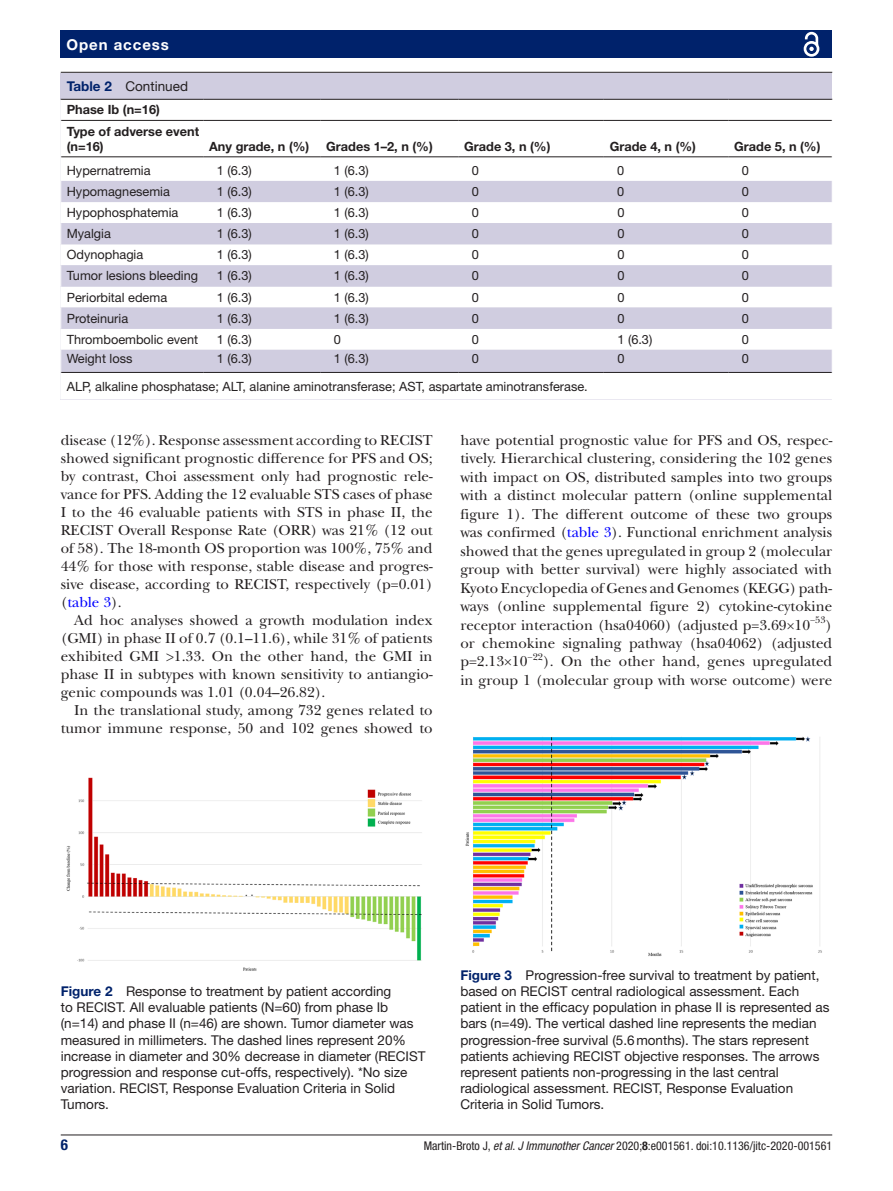
<style>
.page{position:relative;width:893px;height:1191px;background:#fff}
.page>*{position:absolute;margin:0;border:0;box-sizing:border-box;transform-origin:0 0}
.t1{font:15px/18px "New Baskerville";color:#231f20;text-align:justify}
.t2{font:700 15px "Helvetica Neue LT Std";letter-spacing:.065em;color:#fff}
.t3{font:700 condensed 15px "Helvetica Neue LT Std";color:#00226b}
.t4{font:13.5px/16.2px "Helvetica Neue LT Std";color:#231f20}
.t5{font:12.75px "Helvetica Neue LT Std";color:#231f20}
.t6{font:700 12.75px/21.1px "Helvetica Neue LT Std";color:#231f20}
.t7{font:condensed 12px "Helvetica Neue LT Std";color:#231f20}
.t8{font:9.9px "New Baskerville";color:#231f20}
.s1{font-weight:700;color:#00226b}
.s2{color:#00f}
.s3{font-style:italic}
.s4{font-weight:700}
</style>
<div class="page">
<hr style="left:61px;top:1134px;width:771px;height:1px;background:#231f20">
<div style="left:61px;top:31px;width:771px;height:27px;background:#00226b"></div>
<svg style="left:803px;top:31px;width:17px;height:26px"></svg>
<div style="left:61px;top:91px;width:771px;height:308px;background:#d0cde0"></div>
<div style="left:61px;top:100px;width:771px;height:299px;background:#fff"></div>
<svg style="left:61px;top:181px;width:771px;height:191px"></svg>
<hr style="left:61px;top:99px;width:142px;height:1px;background:#231f20">
<hr style="left:203px;top:99px;width:117px;height:1px;background:#231f20">
<hr style="left:320px;top:99px;width:138px;height:1px;background:#231f20">
<hr style="left:458px;top:99px;width:146px;height:1px;background:#231f20">
<hr style="left:604px;top:99px;width:124px;height:1px;background:#231f20">
<hr style="left:728px;top:99px;width:104px;height:1px;background:#231f20">
<hr style="left:61px;top:120px;width:142px;height:1px;background:#231f20">
<hr style="left:61px;top:156px;width:142px;height:1px;background:#231f20">
<hr style="left:203px;top:120px;width:117px;height:1px;background:#231f20">
<hr style="left:203px;top:156px;width:117px;height:1px;background:#231f20">
<hr style="left:320px;top:120px;width:138px;height:1px;background:#231f20">
<hr style="left:320px;top:156px;width:138px;height:1px;background:#231f20">
<hr style="left:458px;top:120px;width:146px;height:1px;background:#231f20">
<hr style="left:458px;top:156px;width:146px;height:1px;background:#231f20">
<hr style="left:604px;top:120px;width:124px;height:1px;background:#231f20">
<hr style="left:604px;top:156px;width:124px;height:1px;background:#231f20">
<hr style="left:728px;top:120px;width:104px;height:1px;background:#231f20">
<hr style="left:728px;top:156px;width:104px;height:1px;background:#231f20">
<hr style="left:203px;top:372px;width:117px;height:1px;background:#231f20">
<hr style="left:320px;top:372px;width:138px;height:1px;background:#231f20">
<hr style="left:458px;top:372px;width:146px;height:1px;background:#231f20">
<hr style="left:604px;top:372px;width:124px;height:1px;background:#231f20">
<hr style="left:728px;top:372px;width:104px;height:1px;background:#231f20">
<hr style="left:61px;top:372px;width:142px;height:1px;background:#231f20">
<svg style="left:60px;top:157px;width:1px;height:216px"></svg>
<hr style="left:67px;top:390px;width:765px;height:1px;background:#fff">
<div style="left:61px;top:73px;width:771px;height:18px;background:#d0cde0"></div>
<hr style="left:61px;top:72px;width:771px;height:1px;background:#231f20">
<img style="left:66px;top:777px;width:356px;height:194px">
<img style="left:465px;top:736px;width:357px;height:220px">
<p class="t2" style="left:66px;top:35px;width:104px">Open access</p>
<p class="t4" style="left:67px;top:78px;width:123px"><span class="s1">Table 2</span> Continued</p>
<p class="t6" style="left:67px;top:99px;width:134px">Phase Ib (n=16)<br>Type of adverse event</p>
<p class="t6" style="left:67px;top:135px;width:38px">(n=16)</p>
<p class="t6" style="left:209px;top:135px;width:102px">Any grade, n (%)</p>
<p class="t6" style="left:326px;top:135px;width:108px">Grades 1–2, n (%)</p>
<p class="t6" style="left:464px;top:135px;width:88px">Grade 3, n (%)</p>
<p class="t6" style="left:610px;top:135px;width:88px">Grade 4, n (%)</p>
<p class="t6" style="left:734px;top:135px;width:88px">Grade 5, n (%)</p>
<p class="t5" style="left:67px;top:163px;width:85px">Hypernatremia</p>
<p class="t5" style="left:217px;top:163px;width:36px">1 (6.3)</p>
<p class="t5" style="left:334px;top:163px;width:36px">1 (6.3)</p>
<p class="t5" style="left:472px;top:163px;width:9px">0</p>
<p class="t5" style="left:617px;top:163px;width:9px">0</p>
<p class="t5" style="left:742px;top:163px;width:9px">0</p>
<p class="t5" style="left:67px;top:184px;width:105px">Hypomagnesemia</p>
<p class="t5" style="left:217px;top:184px;width:36px">1 (6.3)</p>
<p class="t5" style="left:334px;top:184px;width:36px">1 (6.3)</p>
<p class="t5" style="left:472px;top:184px;width:9px">0</p>
<p class="t5" style="left:617px;top:184px;width:9px">0</p>
<p class="t5" style="left:742px;top:184px;width:9px">0</p>
<p class="t5" style="left:67px;top:205px;width:113px">Hypophosphatemia</p>
<p class="t5" style="left:217px;top:205px;width:36px">1 (6.3)</p>
<p class="t5" style="left:334px;top:205px;width:36px">1 (6.3)</p>
<p class="t5" style="left:472px;top:205px;width:9px">0</p>
<p class="t5" style="left:617px;top:205px;width:9px">0</p>
<p class="t5" style="left:742px;top:205px;width:9px">0</p>
<p class="t5" style="left:67px;top:226px;width:46px">Myalgia</p>
<p class="t5" style="left:217px;top:226px;width:36px">1 (6.3)</p>
<p class="t5" style="left:334px;top:226px;width:36px">1 (6.3)</p>
<p class="t5" style="left:472px;top:226px;width:9px">0</p>
<p class="t5" style="left:617px;top:226px;width:9px">0</p>
<p class="t5" style="left:742px;top:226px;width:9px">0</p>
<p class="t5" style="left:67px;top:247px;width:78px">Odynophagia</p>
<p class="t5" style="left:217px;top:247px;width:36px">1 (6.3)</p>
<p class="t5" style="left:334px;top:247px;width:36px">1 (6.3)</p>
<p class="t5" style="left:472px;top:247px;width:9px">0</p>
<p class="t5" style="left:617px;top:247px;width:9px">0</p>
<p class="t5" style="left:742px;top:247px;width:9px">0</p>
<p class="t5" style="left:67px;top:268px;width:133px">Tumor lesions bleeding</p>
<p class="t5" style="left:217px;top:268px;width:36px">1 (6.3)</p>
<p class="t5" style="left:334px;top:268px;width:36px">1 (6.3)</p>
<p class="t5" style="left:472px;top:268px;width:9px">0</p>
<p class="t5" style="left:617px;top:268px;width:9px">0</p>
<p class="t5" style="left:742px;top:268px;width:9px">0</p>
<p class="t5" style="left:67px;top:289px;width:102px">Periorbital edema</p>
<p class="t5" style="left:217px;top:289px;width:36px">1 (6.3)</p>
<p class="t5" style="left:334px;top:289px;width:36px">1 (6.3)</p>
<p class="t5" style="left:472px;top:289px;width:9px">0</p>
<p class="t5" style="left:617px;top:289px;width:9px">0</p>
<p class="t5" style="left:742px;top:289px;width:9px">0</p>
<p class="t5" style="left:67px;top:310px;width:63px">Proteinuria</p>
<p class="t5" style="left:217px;top:310px;width:36px">1 (6.3)</p>
<p class="t5" style="left:334px;top:310px;width:36px">1 (6.3)</p>
<p class="t5" style="left:472px;top:310px;width:9px">0</p>
<p class="t5" style="left:617px;top:310px;width:9px">0</p>
<p class="t5" style="left:742px;top:310px;width:9px">0</p>
<p class="t5" style="left:67px;top:332px;width:133px">Thromboembolic event</p>
<p class="t5" style="left:217px;top:332px;width:36px">1 (6.3)</p>
<p class="t5" style="left:334px;top:332px;width:9px">0</p>
<p class="t5" style="left:472px;top:332px;width:9px">0</p>
<p class="t5" style="left:617px;top:332px;width:36px">1 (6.3)</p>
<p class="t5" style="left:742px;top:332px;width:9px">0</p>
<p class="t5" style="left:67px;top:351px;width:67px">Weight loss</p>
<p class="t5" style="left:217px;top:351px;width:36px">1 (6.3)</p>
<p class="t5" style="left:334px;top:351px;width:36px">1 (6.3)</p>
<p class="t5" style="left:472px;top:351px;width:9px">0</p>
<p class="t5" style="left:617px;top:351px;width:9px">0</p>
<p class="t5" style="left:742px;top:351px;width:9px">0</p>
<p class="t5" style="left:67px;top:378px;width:523px">ALP, alkaline phosphatase; ALT, alanine aminotransferase; AST, aspartate aminotransferase.</p>
<p class="t1" style="left:61px;top:431px;width:373px">disease (12%). Response assessment according to RECIST showed significant prognostic difference for PFS and OS; by contrast, Choi assessment only had prognostic rele&shy;vance for PFS. Adding the 12 evaluable STS cases of phase I to the 46 evaluable patients with STS in phase II, the RECIST Overall Response Rate (ORR) was 21% (12 out of 58). The 18-month OS proportion was 100%, 75% and 44% for those with response, stable disease and progres&shy;sive disease, according to RECIST, respectively (p=0.01) (<span class="s2">table 3</span>).</p>
<p class="t1" style="left:61px;top:611px;width:373px;text-indent:14px">Ad hoc analyses showed a growth modulation index (GMI) in phase II of 0.7 (0.1–11.6), while 31% of patients exhibited GMI &gt;1.33. On the other hand, the GMI in phase II in subtypes with known sensitivity to antiangio&shy;genic compounds was 1.01 (0.04–26.82).</p>
<p class="t1" style="left:61px;top:701px;width:373px;text-align:right">In the translational study, among 732 genes related to tumor immune response, 50 and 102 genes showed to</p>
<p class="t1" style="left:460px;top:431px;width:373px;line-height:18.5px">have potential prognostic value for PFS and OS, respec&shy;tively. Hierarchical clustering, considering the 102 genes with impact on OS, distributed samples into two groups with a distinct molecular pattern (online supplemental figure 1). The different outcome of these two groups was confirmed (<span class="s2">table 3</span>). Functional enrichment analysis showed that the genes upregulated in group 2 (molecular group with better survival) were highly associated with Kyoto Encyclopedia of Genes and Genomes (KEGG) path&shy;ways (online supplemental figure 2) cytokine-cytokine receptor interaction (hsa04060) (adjusted p=3.69×10</p>
<p class="t8" style="left:810px;top:614px;width:17px">−53</p>
<p class="t1" style="left:460px;top:615px;width:373px;line-height:18.5px;text-indent:365px">) or chemokine signaling pathway (hsa04062) (adjusted p=2.13×10</p>
<p class="t8" style="left:528px;top:651px;width:17px">−22</p>
<p class="t1" style="left:460px;top:652px;width:373px;line-height:18.5px;text-align:right">). On the other hand, genes upregulated<br>in group 1 (molecular group with worse outcome) were</p>
<p class="t4" style="left:61px;top:982px;width:366px"><span class="s1">Figure 2</span> Response to treatment by patient according<br>to RECIST. All evaluable patients (N=60) from phase Ib (n=14) and phase II (n=46) are shown. Tumor diameter was measured in millimeters. The dashed lines represent 20% increase in diameter and 30% decrease in diameter (RECIST progression and response cut-offs, respectively). *No size variation. RECIST, Response Evaluation Criteria in Solid Tumors.</p>
<p class="t4" style="left:460px;top:966px;width:371px"><span class="s1">Figure 3</span> Progression-free survival to treatment by patient, based on RECIST central radiological assessment. Each patient in the efficacy population in phase II is represented as bars (n=49). The vertical dashed line represents the median progression-free survival (5.6months). The stars represent patients achieving RECIST objective responses. The arrows represent patients non-progressing in the last central radiological assessment. RECIST, Response Evaluation Criteria in Solid Tumors.</p>
<p class="t3" style="left:61px;top:1135px;width:9px">6</p>
<p class="t7" style="left:424px;top:1138px;width:410px">Martin-Broto J, <span class="s3">et al</span>. <span class="s3">J Immunother Cancer</span> 2020;<span class="s4">8</span>:e001561. doi:10.1136/jitc-2020-001561</p>
</div>
